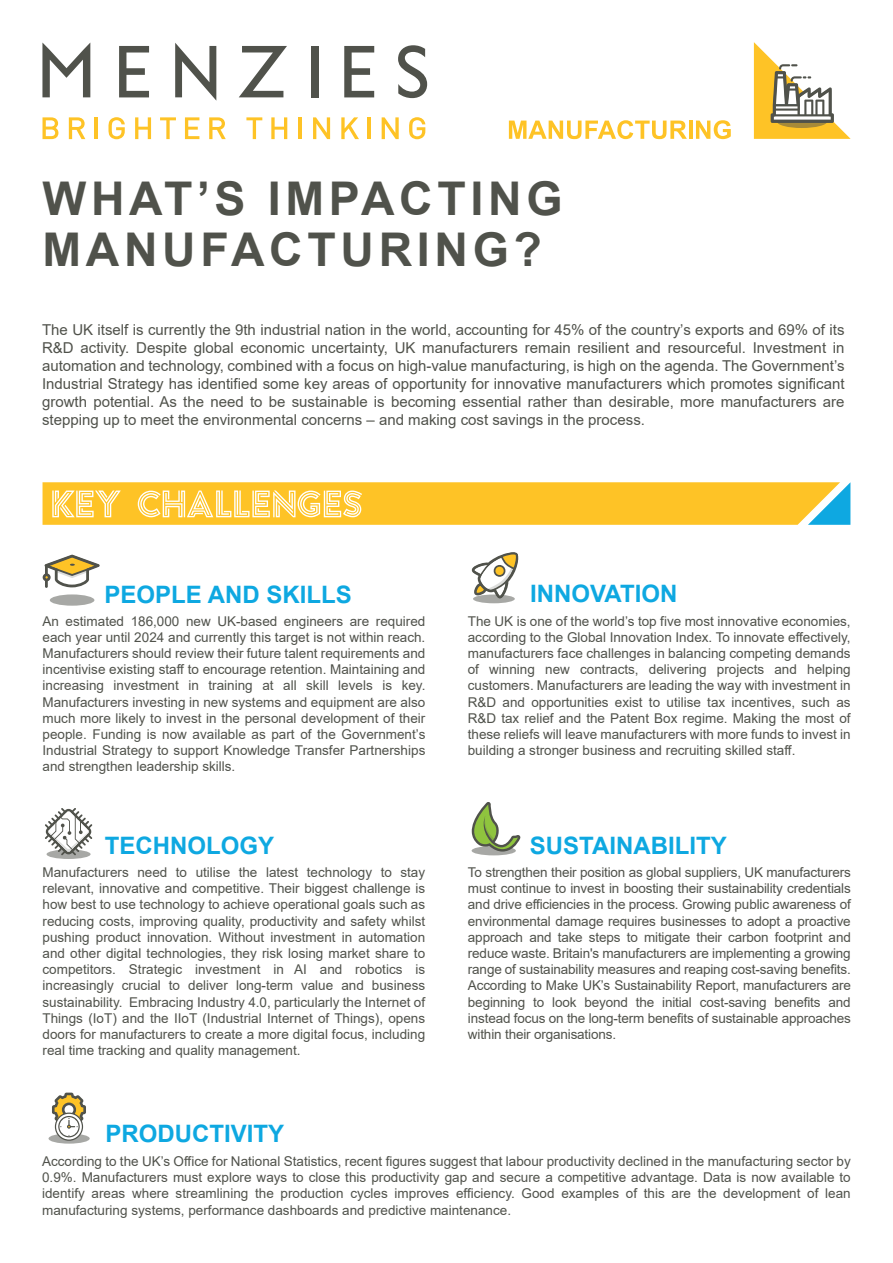
<style>
.page{position:relative;width:893px;height:1263px;background:#fff}
.page>*{position:absolute;margin:0;border:0;box-sizing:border-box;transform-origin:0 0}
.t1{font:700 46.5px/51.3px "Arial";letter-spacing:.1em;color:#50524b}
.t2{font:700 24px "Arial";color:#0ea8e1}
.t3{font:15px/18px "Arial";color:#50524b;text-align:justify}
.t4{font:13.5px/16.2px "Arial";color:#50524b;text-align:justify}
</style>
<div class="page">
<svg style="left:43px;top:117px;width:15px;height:22px"></svg>
<svg style="left:69px;top:117px;width:16px;height:22px"></svg>
<hr style="left:95px;top:117px;width:3px;height:22px;background:#fec326">
<svg style="left:108px;top:117px;width:17px;height:22px"></svg>
<svg style="left:135px;top:117px;width:16px;height:22px"></svg>
<svg style="left:160px;top:117px;width:16px;height:22px"></svg>
<svg style="left:185px;top:117px;width:14px;height:22px"></svg>
<svg style="left:209px;top:117px;width:17px;height:22px"></svg>
<svg style="left:246px;top:117px;width:16px;height:22px"></svg>
<svg style="left:271px;top:117px;width:16px;height:22px"></svg>
<hr style="left:298px;top:117px;width:4px;height:22px;background:#fec326">
<svg style="left:313px;top:117px;width:17px;height:22px"></svg>
<svg style="left:341px;top:117px;width:18px;height:22px"></svg>
<hr style="left:367px;top:117px;width:3px;height:22px;background:#fec326">
<svg style="left:382px;top:117px;width:17px;height:22px"></svg>
<svg style="left:409px;top:117px;width:16px;height:22px"></svg>
<svg style="left:344px;top:46px;width:30px;height:51px"></svg>
<svg style="left:119px;top:46px;width:30px;height:51px"></svg>
<svg style="left:175px;top:43px;width:41px;height:57px"></svg>
<div style="left:312px;top:46px;width:7px;height:51px;background:#50524b"></div>
<svg style="left:398px;top:45px;width:29px;height:53px"></svg>
<svg style="left:42px;top:43px;width:48px;height:54px"></svg>
<svg style="left:239px;top:46px;width:48px;height:51px"></svg>
<svg style="left:43px;top:482px;width:807px;height:43px;background:#f7c841"></svg>
<div style="left:473px;top:594px;width:42px;height:9px;background:#a7a8a5;border-radius:50%"></div>
<svg style="left:471px;top:552px;width:48px;height:47px"></svg>
<svg style="left:50px;top:594px;width:44px;height:12px"></svg>
<hr style="left:45px;top:565px;width:3px;height:23px;background:#50524b">
<svg style="left:43px;top:555px;width:57px;height:32px"></svg>
<svg style="left:472px;top:846px;width:44px;height:9px"></svg>
<svg style="left:471px;top:802px;width:50px;height:49px"></svg>
<svg style="left:47px;top:849px;width:44px;height:10px"></svg>
<svg style="left:45px;top:808px;width:47px;height:47px"></svg>
<svg style="left:754px;top:42px;width:97px;height:97px"></svg>
<svg style="left:509px;top:120px;width:178px;height:19px"></svg>
<hr style="left:689px;top:121px;width:3px;height:18px;background:#fec326">
<svg style="left:696px;top:120px;width:35px;height:19px"></svg>
<svg style="left:49px;top:1133px;width:41px;height:11px"></svg>
<svg style="left:52px;top:1092px;width:34px;height:49px"></svg>
<h1 class="t1" style="left:42px;top:174px;width:522px">WHAT’S IMPACTING<br>MANUFACTURING?</h1>
<p class="t3" style="left:42px;top:321px;width:804px">The UK itself is currently the 9th industrial nation in the world, accounting for 45% of the country’s exports and 69% of its R&amp;D activity. Despite global economic uncertainty, UK manufacturers remain resilient and resourceful. Investment in automation and technology, combined with a focus on high-value manufacturing, is high on the agenda. The Government’s Industrial Strategy has identified some key areas of opportunity for innovative manufacturers which promotes significant growth potential. As the need to be sustainable is becoming essential rather than desirable, more manufacturers are stepping up to meet the environmental concerns – and making cost savings in the process.</p>
<h2 class="t2" style="left:105px;top:577px;width:249px">PEOPLE AND SKILLS</h2>
<p class="t4" style="left:43px;top:613px;width:384px">An estimated 186,000 new UK-based engineers are required each year until 2024 and currently this target is not within reach.<br>Manufacturers should review their future talent requirements and incentivise existing staff to encourage retention. Maintaining and increasing investment in training at all skill levels is key.<br>Manufacturers investing in new systems and equipment are also much more likely to invest in the personal development of their people. Funding is now available as part of the Government’s Industrial Strategy to support Knowledge Transfer Partnerships and strengthen leadership skills.</p>
<h2 class="t2" style="left:530px;top:576px;width:149px">INNOVATION</h2>
<p class="t4" style="left:468px;top:613px;width:384px">The UK is one of the world’s top five most innovative economies, according to the Global Innovation Index. To innovate effectively, manufacturers face challenges in balancing competing demands of winning new contracts, delivering projects and helping customers. Manufacturers are leading the way with investment in R&amp;D and opportunities exist to utilise tax incentives, such as R&amp;D tax relief and the Patent Box regime. Making the most of these reliefs will leave manufacturers with more funds to invest in building a stronger business and recruiting skilled staff.</p>
<h2 class="t2" style="left:105px;top:829px;width:171px">TECHNOLOGY</h2>
<h2 class="t2" style="left:530px;top:829px;width:198px">SUSTAINABILITY</h2>
<p class="t4" style="left:43px;top:864px;width:384px">Manufacturers need to utilise the latest technology to stay relevant, innovative and competitive. Their biggest challenge is how best to use technology to achieve operational goals such as reducing costs, improving quality, productivity and safety whilst pushing product innovation. Without investment in automation and other digital technologies, they risk losing market share to competitors. Strategic investment in AI and robotics is increasingly crucial to deliver long-term value and business sustainability. Embracing Industry 4.0, particularly the Internet of Things (IoT) and the IIoT (Industrial Internet of Things), opens doors for manufacturers to create a more digital focus, including real time tracking and quality management.</p>
<h2 class="t2" style="left:105px;top:1117px;width:180px">PRODUCTIVITY</h2>
<p class="t4" style="left:468px;top:864px;width:384px">To strengthen their position as global suppliers, UK manufacturers must continue to invest in boosting their sustainability credentials and drive efficiencies in the process. Growing public awareness of environmental damage requires businesses to adopt a proactive approach and take steps to mitigate their carbon footprint and reduce waste. Britain's manufacturers are implementing a growing range of sustainability measures and reaping cost-saving benefits.<br>According to Make UK’s Sustainability Report, manufacturers are beginning to look beyond the initial cost-saving benefits and instead focus on the long-term benefits of sustainable approaches within their organisations.</p>
<p class="t4" style="left:42px;top:1153px;width:810px">According to the UK’s Office for National Statistics, recent figures suggest that labour productivity declined in the manufacturing sector by 0.9%. Manufacturers must explore ways to close this productivity gap and secure a competitive advantage. Data is now available to identify areas where streamlining the production cycles improves efficiency. Good examples of this are the development of lean manufacturing systems, performance dashboards and predictive maintenance.</p>
</div>
